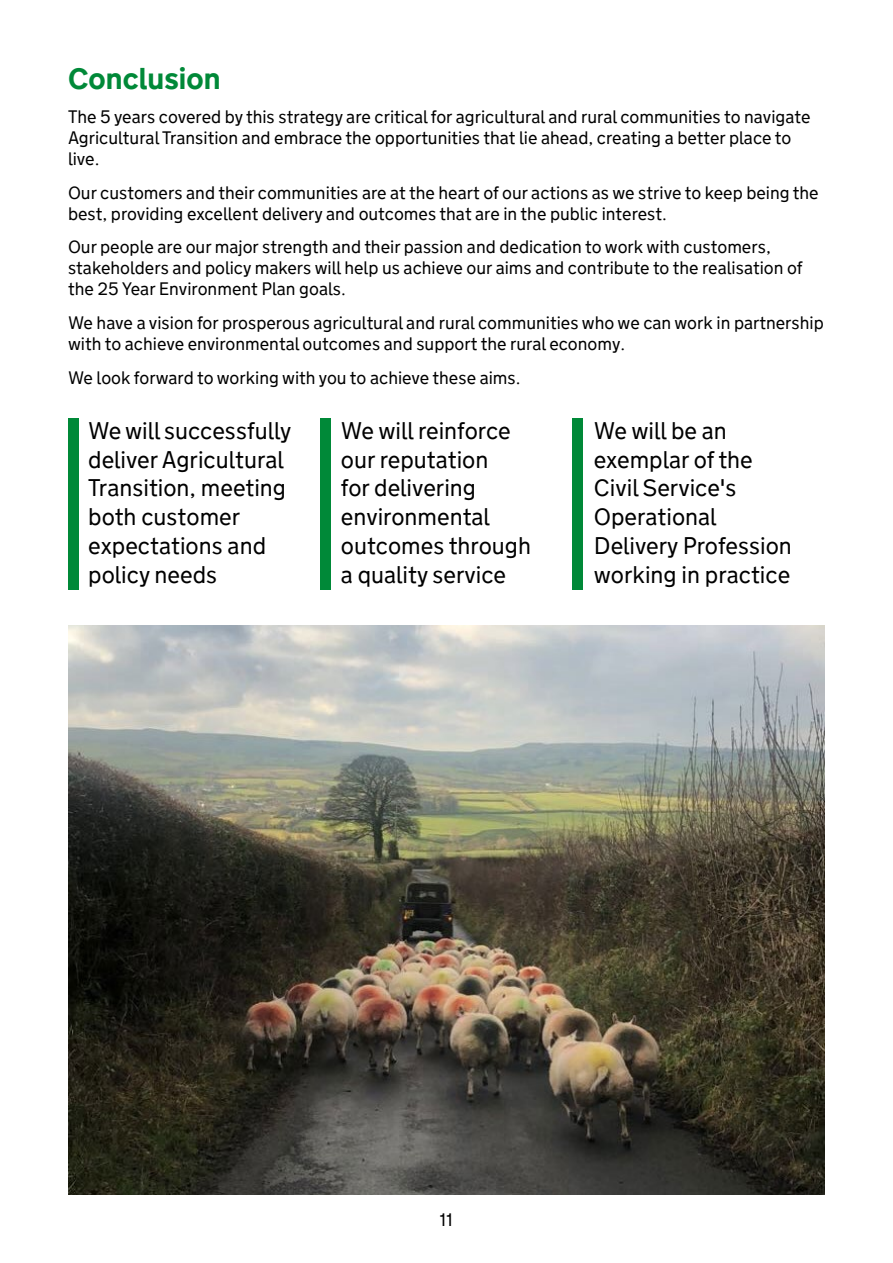
<style>
.page{position:relative;width:893px;height:1263px;background:#fff}
.page>*{position:absolute;margin:0;border:0;box-sizing:border-box;transform-origin:0 0}
.t1{font:700 30px "GDS Transport Website";color:#008938}
.body{font:24px/28.8px "GDS Transport Website";color:#000}
.body-2{font:18px/21px "GDS Transport Website";color:#000}
</style>
<div class="page">
<img style="left:68px;top:625px;width:757px;height:570px">
<div style="left:68px;top:418px;width:11px;height:171px;background:#008938"></div>
<div style="left:320px;top:418px;width:11px;height:171px;background:#008938"></div>
<div style="left:573px;top:418px;width:10px;height:171px;background:#008938"></div>
<h1 class="t1" style="left:68px;top:62px;width:154px">Conclusion</h1>
<p class="body-2" style="left:68px;top:106px;width:744px">The 5 years covered by this strategy are critical for agricultural and rural communities to navigate<br>Agricultural Transition and embrace the opportunities that lie ahead, creating a better place to live.</p>
<p class="body-2" style="left:68px;top:182px;width:752px">Our customers and their communities are at the heart of our actions as we strive to keep being the best, providing excellent delivery and outcomes that are in the public interest.</p>
<p class="body-2" style="left:68px;top:237px;width:736px">Our people are our major strength and their passion and dedication to work with customers, stakeholders and policy makers will help us achieve our aims and contribute to the realisation of the 25 Year Environment Plan goals.</p>
<p class="body-2" style="left:68px;top:312px;width:757px">We have a vision for prosperous agricultural and rural communities who we can work in partnership with to achieve environmental outcomes and support the rural economy.</p>
<p class="body-2" style="left:68px;top:367px;width:454px">We look forward to working with you to achieve these aims.</p>
<p class="body" style="left:88px;top:416px;width:205px">We will successfully deliver Agricultural<br>Transition, meeting both customer expectations and policy needs</p>
<p class="body" style="left:341px;top:416px;width:192px">We will reinforce our reputation<br>for delivering environmental outcomes through a quality service</p>
<p class="body" style="left:594px;top:416px;width:200px">We will be an exemplar of the<br>Civil Service's<br>Operational<br>Delivery Profession working in practice</p>
<p class="body-2" style="left:440px;top:1209px;width:15px">11</p>
</div>
